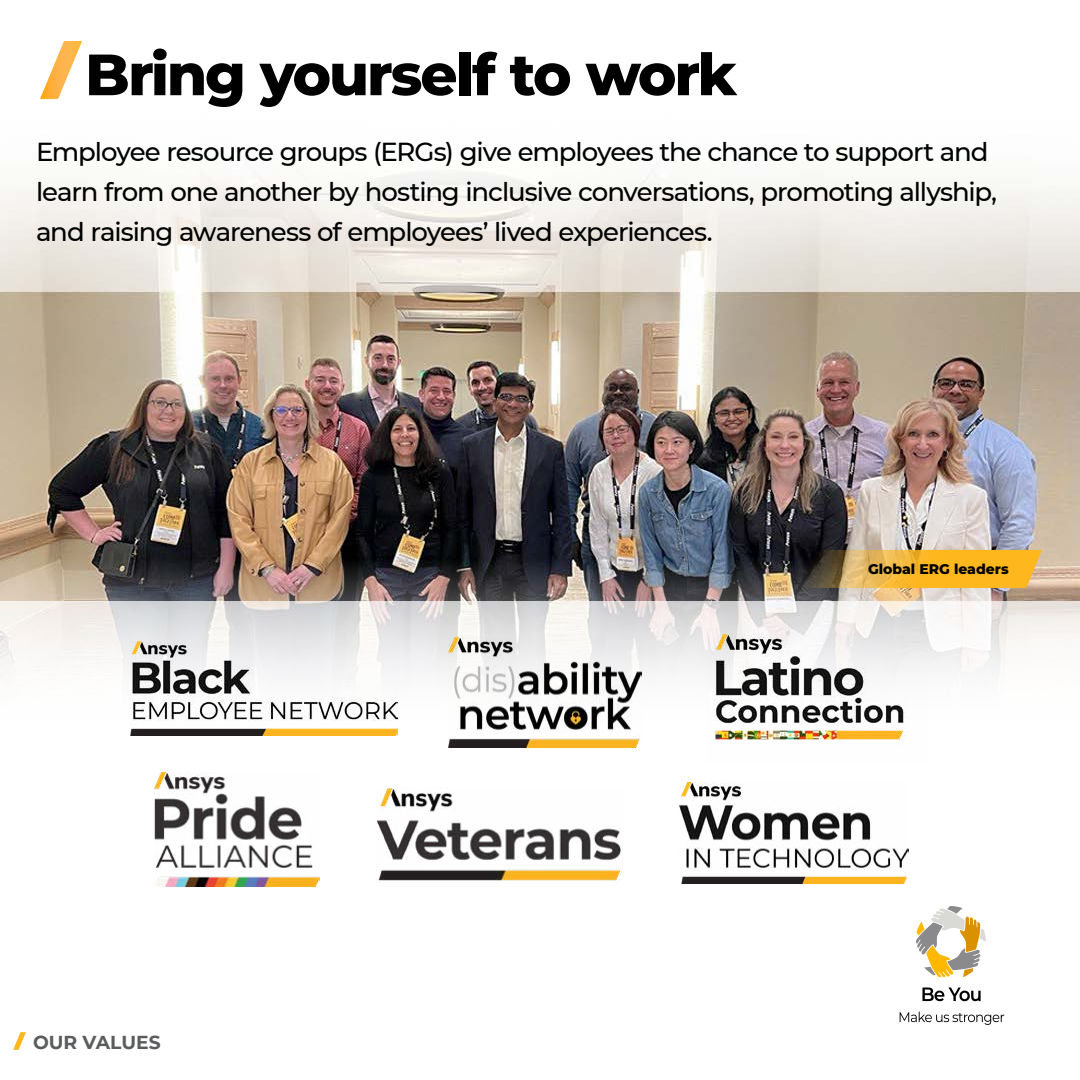
<style>
.page{position:relative;width:1080px;height:1080px;background:#fff}
.page>*{position:absolute;margin:0;border:0;box-sizing:border-box;transform-origin:0 0}
.t1{font:800 58.1px "Montserrat";letter-spacing:-.04em;color:#000}
.t2{font:500 26px/40px "Montserrat";letter-spacing:-.04em;color:#000101}
.t3{font:700 18.7px "Montserrat";color:#5b5c5d}
.t4{font:800 14px "Montserrat";color:#000}
</style>
<div class="page">
<img style="left:0;top:169px;width:1080px;height:718px">
<img style="left:0;top:508px;width:1080px;height:364px">
<svg style="left:40px;top:41px;width:42px;height:58px"></svg>
<img style="left:706px;top:634px;width:222px;height:129px">
<img style="left:449px;top:638px;width:193px;height:109px">
<img style="left:155px;top:773px;width:165px;height:113px">
<img style="left:679px;top:783px;width:229px;height:101px">
<img style="left:130px;top:641px;width:268px;height:94px">
<img style="left:377px;top:788px;width:246px;height:98px">
<svg style="left:759px;top:550px;width:283px;height:38px;background:#c39537"></svg>
<svg style="left:13px;top:1032px;width:13px;height:18px"></svg>
<svg style="left:922px;top:988px;width:59px;height:13px"></svg>
<svg style="left:900px;top:1012px;width:104px;height:13px"></svg>
<svg style="left:916px;top:906px;width:70px;height:71px"></svg>
<h1 class="t1" style="left:85px;top:32px;width:654px">Bring yourself to work</h1>
<p class="t2" style="left:36px;top:131px;width:963px">Employee resource groups (ERGs) give employees the chance to support and learn from one another by hosting inclusive conversations, promoting allyship, and raising awareness of employees’ lived experiences.</p>
<p class="t3" style="left:33px;top:1029px;width:129px">OUR VALUES</p>
<p class="t4" style="left:868px;top:559px;width:142px">Global ERG leaders</p>
</div>
